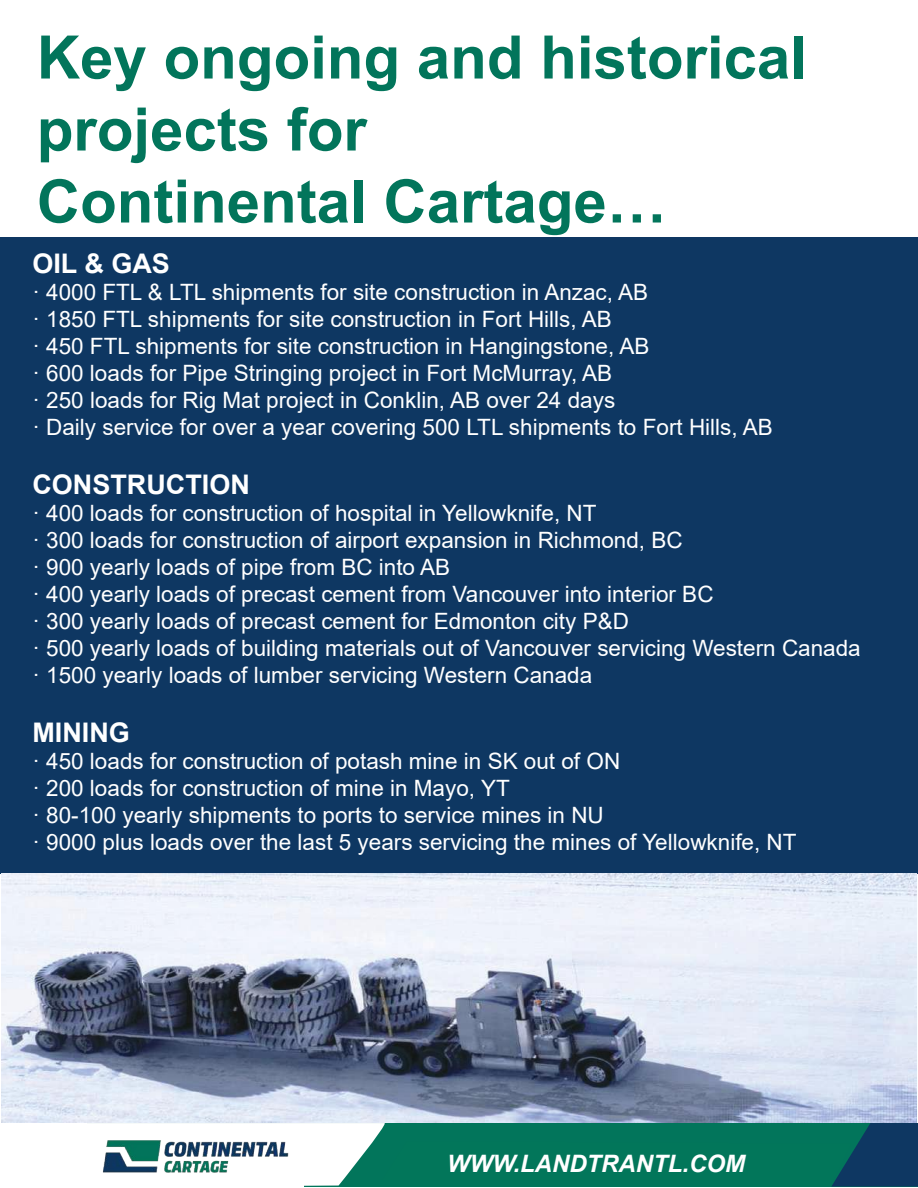
<style>
.page{position:relative;width:918px;height:1188px;background:#fff}
.page>*{position:absolute;margin:0;border:0;box-sizing:border-box;transform-origin:0 0}
.t1{font:700 60px/72px "Arial";color:#02755b}
.t2{font:700 27px "Arial";color:#fff}
.t3{font:italic 700 24px "Arial";color:#fff}
.t4{font:22.5px/27px "Arial";color:#fff}
</style>
<div class="page">
<div style="left:0;top:237px;width:918px;height:637px;background:#0e3762"></div>
<img style="left:2px;top:874px;width:915px;height:248px">
<svg style="left:304px;top:1123px;width:614px;height:64px;background:#1b7b6a"></svg>
<svg style="left:103px;top:1140px;width:186px;height:33px"></svg>
<h1 class="t1" style="left:37px;top:22px;width:772px">Key ongoing and historical projects for<br>Continental Cartage…</h1>
<p class="t2" style="left:32px;top:244px;width:139px">OIL &amp; GAS</p>
<p class="t4" style="left:32px;top:278px;width:742px">· 4000 FTL &amp; LTL shipments for site construction in Anzac, AB<br>· 1850 FTL shipments for site construction in Fort Hills, AB<br>· 450 FTL shipments for site construction in Hangingstone, AB<br>· 600 loads for Pipe Stringing project in Fort McMurray, AB<br>· 250 loads for Rig Mat project in Conklin, AB over 24 days<br>· Daily service for over a year covering 500 LTL shipments to Fort Hills, AB</p>
<p class="t2" style="left:32px;top:465px;width:219px">CONSTRUCTION</p>
<p class="t4" style="left:32px;top:499px;width:830px">· 400 loads for construction of hospital in Yellowknife, NT<br>· 300 loads for construction of airport expansion in Richmond, BC<br>· 900 yearly loads of pipe from BC into AB<br>· 400 yearly loads of precast cement from Vancouver into interior BC<br>· 300 yearly loads of precast cement for Edmonton city P&amp;D<br>· 500 yearly loads of building materials out of Vancouver servicing Western Canada · 1500 yearly loads of lumber servicing Western Canada</p>
<p class="t2" style="left:32px;top:714px;width:99px">MINING</p>
<p class="t4" style="left:32px;top:748px;width:766px">· 450 loads for construction of potash mine in SK out of ON<br>· 200 loads for construction of mine in Mayo, YT<br>· 80-100 yearly shipments to ports to service mines in NU<br>· 9000 plus loads over the last 5 years servicing the mines of Yellowknife, NT</p>
<p class="t3" style="left:452px;top:1140px;width:378px">W.CONTINENTALCARTAGE.COM</p>
<p class="t3" style="left:407px;top:1147px;width:340px">WWWWW.LANDTRANTL.COM</p>
</div>
